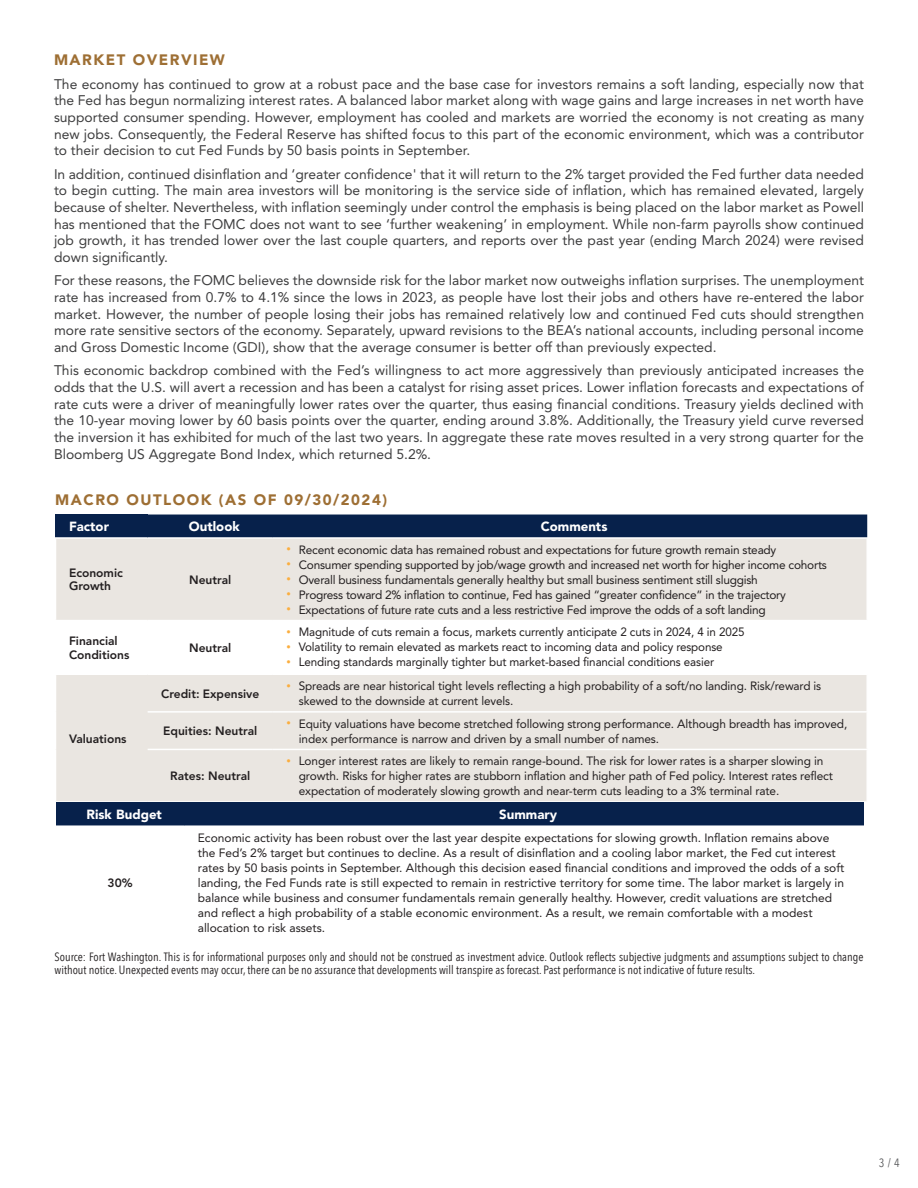
<style>
.page{position:relative;width:918px;height:1188px;background:#fff}
.page>*{position:absolute;margin:0;border:0;box-sizing:border-box;transform-origin:0 0}
.t1{font:900 15px "Avenir LT Std";letter-spacing:.1em;color:#9e6f34}
.t2{font:13.8px/16.6px "Avenir LT Std";color:#3e3e3f;text-align:justify}
.t3{font:900 13.2px "Avenir LT Std";color:#fff}
.t4{font:12px/15px "Avenir LT Std";letter-spacing:-.01em;color:#231f20}
.t5{font:12px/12.3px "Avenir Next Condensed";color:#231f20}
.t6{font:800 12px/13.2px "Avenir LT Std";color:#231f20}
.t7{font:12px "Avenir Next Condensed";color:#57585a}
.s1{font-size:9px;color:#fbae3f}
</style>
<div class="page">
<div style="left:56px;top:515px;width:92px;height:23px;background:#07214b"></div>
<div style="left:148px;top:515px;width:719px;height:22px;background:#07214b"></div>
<div style="left:56px;top:539px;width:810px;height:262px;background:#eae6e1"></div>
<svg style="left:56px;top:621px;width:810px;height:53px"></svg>
<hr style="left:55px;top:537px;width:93px;height:2px;background:#fff">
<hr style="left:55px;top:620px;width:93px;height:1px;background:#fff">
<hr style="left:148px;top:620px;width:125px;height:1px;background:#fff">
<hr style="left:273px;top:620px;width:595px;height:1px;background:#fff">
<hr style="left:55px;top:674px;width:93px;height:1px;background:#fff">
<hr style="left:148px;top:674px;width:125px;height:1px;background:#fff">
<hr style="left:273px;top:674px;width:595px;height:1px;background:#fff">
<hr style="left:148px;top:711px;width:125px;height:2px;background:#fff">
<hr style="left:273px;top:711px;width:595px;height:2px;background:#fff">
<hr style="left:148px;top:749px;width:125px;height:1px;background:#fff">
<hr style="left:273px;top:749px;width:595px;height:1px;background:#fff">
<div style="left:56px;top:803px;width:128px;height:23px;background:#07214b"></div>
<div style="left:184px;top:803px;width:680px;height:23px;background:#07214b"></div>
<hr style="left:55px;top:825px;width:129px;height:2px;background:#fff">
<hr style="left:184px;top:825px;width:681px;height:2px;background:#fff">
<p class="t1" style="left:54px;top:51px;width:172px">MARKET OVERVIEW</p>
<p class="t2" style="left:54px;top:76px;width:812px">The economy has continued to grow at a robust pace and the base case for investors remains a soft landing, especially now that the Fed has begun normalizing interest rates. A balanced labor market along with wage gains and large increases in net worth have supported consumer spending. However, employment has cooled and markets are worried the economy is not creating as many new jobs. Consequently, the Federal Reserve has shifted focus to this part of the economic environment, which was a contributor to their decision to cut Fed Funds by 50 basis points in September.</p>
<p class="t2" style="left:54px;top:166px;width:812px">In addition, continued disinflation and ‘greater confidence' that it will return to the 2% target provided the Fed further data needed to begin cutting. The main area investors will be monitoring is the service side of inflation, which has remained elevated, largely because of shelter. Nevertheless, with inflation seemingly under control the emphasis is being placed on the labor market as Powell has mentioned that the FOMC does not want to see ‘further weakening’ in employment. While non-farm payrolls show continued job growth, it has trended lower over the last couple quarters, and reports over the past year (ending March 2024) were revised down significantly.</p>
<p class="t2" style="left:54px;top:272px;width:812px">For these reasons, the FOMC believes the downside risk for the labor market now outweighs inflation surprises. The unemployment rate has increased from 0.7% to 4.1% since the lows in 2023, as people have lost their jobs and others have re-entered the labor market. However, the number of people losing their jobs has remained relatively low and continued Fed cuts should strengthen more rate sensitive sectors of the economy. Separately, upward revisions to the BEA’s national accounts, including personal income and Gross Domestic Income (GDI), show that the average consumer is better off than previously expected.</p>
<p class="t2" style="left:54px;top:362px;width:812px">This economic backdrop combined with the Fed’s willingness to act more aggressively than previously anticipated increases the odds that the U.S. will avert a recession and has been a catalyst for rising asset prices. Lower inflation forecasts and expectations of rate cuts were a driver of meaningfully lower rates over the quarter, thus easing financial conditions. Treasury yields declined with the 10-year moving lower by 60 basis points over the quarter, ending around 3.8%. Additionally, the Treasury yield curve reversed the inversion it has exhibited for much of the last two years. In aggregate these rate moves resulted in a very strong quarter for the Bloomberg US Aggregate Bond Index, which returned 5.2%.</p>
<p class="t1" style="left:55px;top:490px;width:333px">MACRO OUTLOOK (AS OF 09/30/2024)</p>
<p class="t3" style="left:69px;top:519px;width:42px">Factor</p>
<p class="t3" style="left:189px;top:519px;width:52px">Outlook</p>
<p class="t3" style="left:541px;top:519px;width:68px">Comments</p>
<p class="t6" style="left:69px;top:567px;width:55px">Economic<br>Growth</p>
<p class="t6" style="left:189px;top:573px;width:44px">Neutral</p>
<p class="t4" style="left:286px;top:542px;width:491px"><span class="s1">•</span> Recent economic data has remained robust and expectations for future growth remain steady</p>
<p class="t4" style="left:286px;top:557px;width:542px"><span class="s1">•</span> Consumer spending supported by job/wage growth and increased net worth for higher income cohorts</p>
<p class="t4" style="left:286px;top:572px;width:473px"><span class="s1">•</span> Overall business fundamentals generally healthy but small business sentiment still sluggish</p>
<p class="t4" style="left:286px;top:587px;width:501px"><span class="s1">•</span> Progress toward 2% inflation to continue, Fed has gained “greater confidence” in the trajectory</p>
<p class="t4" style="left:286px;top:602px;width:481px"><span class="s1">•</span> Expectations of future rate cuts and a less restrictive Fed improve the odds of a soft landing</p>
<p class="t6" style="left:69px;top:635px;width:62px">Financial<br>Conditions</p>
<p class="t6" style="left:189px;top:641px;width:44px">Neutral</p>
<p class="t4" style="left:286px;top:625px;width:460px"><span class="s1">•</span> Magnitude of cuts remain a focus, markets currently anticipate 2 cuts in 2024, 4 in 2025</p>
<p class="t4" style="left:286px;top:640px;width:438px"><span class="s1">•</span> Volatility to remain elevated as markets react to incoming data and policy response</p>
<p class="t4" style="left:286px;top:655px;width:429px"><span class="s1">•</span> Lending standards marginally tighter but market-based financial conditions easier</p>
<p class="t6" style="left:69px;top:732px;width:59px">Valuations</p>
<p class="t6" style="left:161px;top:687px;width:100px">Credit: Expensive</p>
<p class="t4" style="left:299px;top:679px;width:524px;text-indent:-12px"><span class="s1">•</span> Spreads are near historical tight levels reflecting a high probability of a soft/no landing. Risk/reward is skewed to the downside at current levels.</p>
<p class="t6" style="left:163px;top:724px;width:96px">Equities: Neutral</p>
<p class="t4" style="left:299px;top:716px;width:550px;text-indent:-12px"><span class="s1">•</span> Equity valuations have become stretched following strong performance. Although breadth has improved, index performance is narrow and driven by a small number of names.</p>
<p class="t6" style="left:170px;top:770px;width:82px">Rates: Neutral</p>
<p class="t4" style="left:299px;top:754px;width:536px;text-indent:-12px"><span class="s1">•</span> Longer interest rates are likely to remain range-bound. The risk for lower rates is a sharper slowing in growth. Risks for higher rates are stubborn inflation and higher path of Fed policy. Interest rates reflect expectation of moderately slowing growth and near-term cuts leading to a 3% terminal rate.</p>
<p class="t3" style="left:87px;top:807px;width:77px">Risk Budget</p>
<p class="t3" style="left:499px;top:807px;width:59px">Summary</p>
<p class="t6" style="left:108px;top:876px;width:27px">30%</p>
<p class="t4" style="left:198px;top:830px;width:648px">Economic activity has been robust over the last year despite expectations for slowing growth. Inflation remains above the Fed’s 2% target but continues to decline. As a result of disinflation and a cooling labor market, the Fed cut interest rates by 50 basis points in September. Although this decision eased financial conditions and improved the odds of a soft landing, the Fed Funds rate is still expected to remain in restrictive territory for some time. The labor market is largely in balance while business and consumer fundamentals remain generally healthy. However, credit valuations are stretched and reflect a high probability of a stable economic environment. As a result, we remain comfortable with a modest allocation to risk assets.</p>
<p class="t5" style="left:55px;top:950px;width:810px">Source: Fort Washington. This is for informational purposes only and should not be construed as investment advice. Outlook reflects subjective judgments and assumptions subject to change without notice. Unexpected events may occur, there can be no assurance that developments will transpire as forecast. Past performance is not indicative of future results.</p>
<p class="t7" style="left:879px;top:1153px;width:23px">3 / 4</p>
</div>
